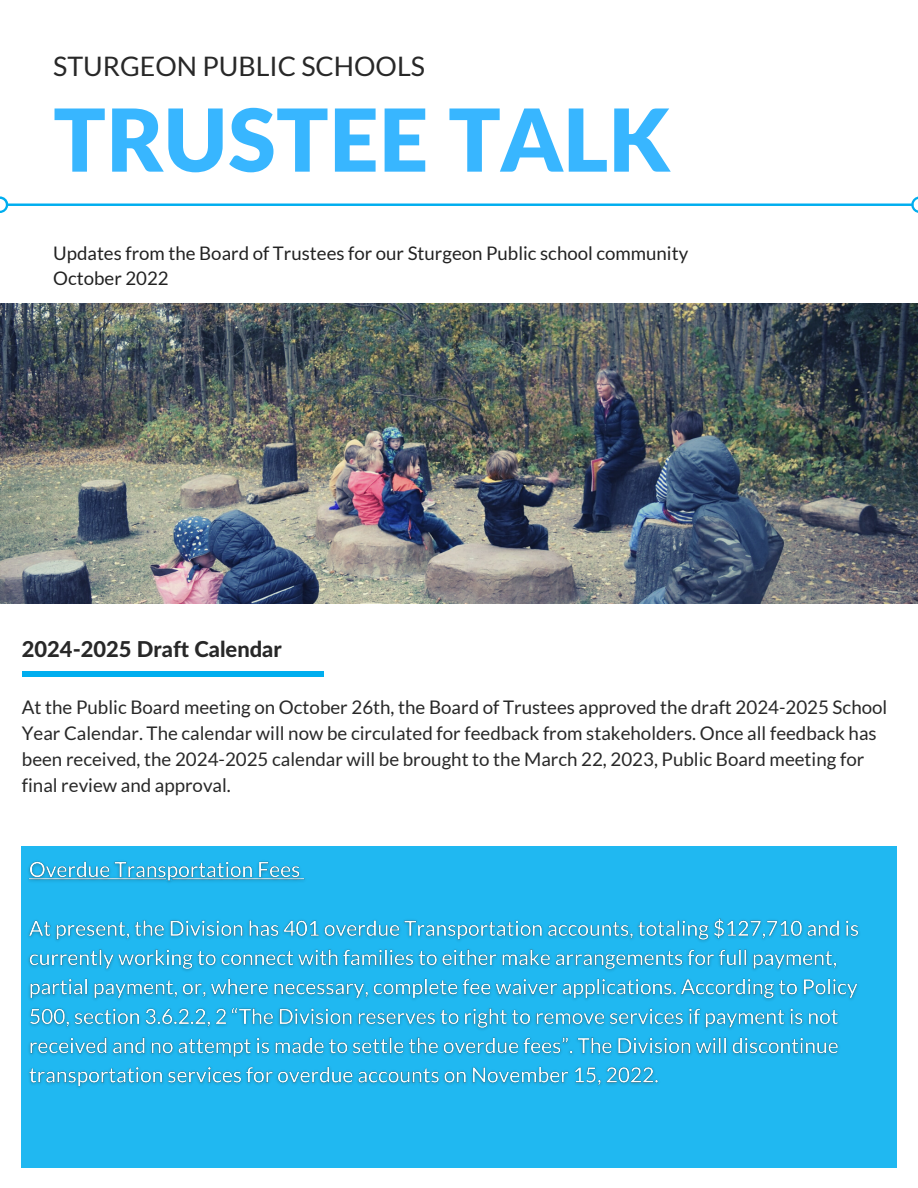
<style>
.page{position:relative;width:918px;height:1188px;background:#fff}
.page>*{position:absolute;margin:0;border:0;box-sizing:border-box;transform-origin:0 0}
.t1{font:900 86.7px "Lato Latin";color:#38b6ff}
.t2{font:26.85px "Lato";color:#282828}
.t3{font:800 21.9px "Lato Latin";color:#282828}
.t4{font:18.75px/25.8px "Lato";color:#282828}
.t5{font:18.6px/25.3px "Lato";color:#222}
</style>
<div class="page">
<svg style="left:0;top:196px;width:918px;height:17px"></svg>
<img style="left:0;top:304px;width:918px;height:300px">
<div style="left:22px;top:846px;width:875px;height:322px;background:#20b8f1"></div>
<div style="left:22px;top:671px;width:301px;height:5px;background:#00aeef"></div>
<img style="left:28px;top:861px;width:831px;height:226px">
<h2 class="t2" style="left:53px;top:50px;width:373px">STURGEON PUBLIC SCHOOLS</h2>
<h1 class="t1" style="left:53px;top:102px;width:618px">TRUSTEE TALK</h1>
<p class="t5" style="left:53px;top:240px;width:637px">Updates from the Board of Trustees for our Sturgeon Public school community<br>October 2022</p>
<p class="t3" style="left:22px;top:639px;width:261px">2024-2025 Draft Calendar</p>
<p class="t4" style="left:22px;top:694px;width:867px">At the Public Board meeting on October 26th, the Board of Trustees approved the draft 2024-2025 School Year Calendar. The calendar will now be circulated for feedback from stakeholders. Once all feedback has been received, the 2024-2025 calendar will be brought to the March 22, 2023, Public Board meeting for final review and approval.</p>
</div>
